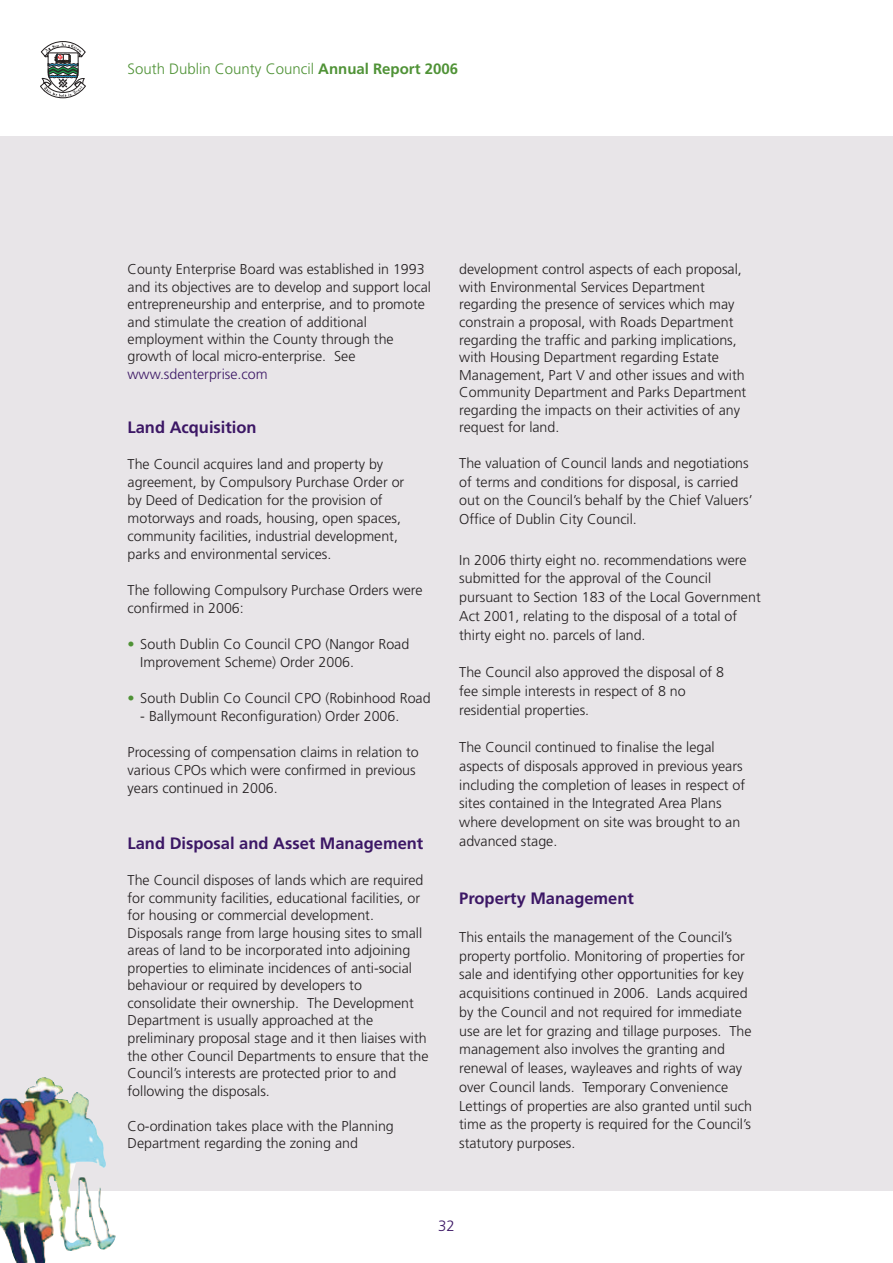
<style>
.page{position:relative;width:893px;height:1263px;background:#fff}
.page>*{position:absolute;margin:0;border:0;box-sizing:border-box;transform-origin:0 0}
.t1{font:700 16.5px "Frutiger";color:#3c1765}
.t2{font:300 15px "Frutiger";color:#4f9236}
.t3{font:300 15px "Frutiger";color:#3c1765}
.t4{font:300 14.25px/18.8px "Frutiger";color:#231f20}
.t5{font:300 14.25px "Frutiger";color:#3c1765}
.s1{font-weight:700}
.s2{color:#4f9236}
</style>
<div class="page">
<div style="left:0;top:136px;width:893px;height:1055px;background:#e8e5e8"></div>
<svg style="left:40px;top:41px;width:46px;height:57px"></svg>
<img style="left:0;top:1077px;width:116px;height:186px">
<p class="t2" style="left:128px;top:63px;width:332px">South Dublin County Council <span class="s1">Annual Report 2006</span></p>
<p class="t4" style="left:128px;top:262px;width:305px;line-height:17.4px">County Enterprise Board was established in 1993 and its objectives are to develop and support local entrepreneurship and enterprise, and to promote and stimulate the creation of additional employment within the County through the growth of local micro-enterprise. See</p>
<p class="t5" style="left:128px;top:368px;width:141px">www.sdenterprise.com</p>
<p class="t1" style="left:128px;top:420px;width:131px">Land Acquisition</p>
<p class="t4" style="left:128px;top:456px;width:278px;line-height:18px">The Council acquires land and property by agreement, by Compulsory Purchase Order or by Deed of Dedication for the provision of motorways and roads, housing, open spaces, community facilities, industrial development, parks and environmental services.</p>
<p class="t4" style="left:128px;top:582px;width:296px;line-height:18px">The following Compulsory Purchase Orders were confirmed in 2006:</p>
<p class="t4" style="left:140px;top:636px;width:270px;line-height:18px;text-indent:-13px"><span class="s2">•</span> South Dublin Co Council CPO (Nangor Road<br>Improvement Scheme) Order 2006.</p>
<p class="t4" style="left:128px;top:690px;width:305px"><span class="s2">•</span> South Dublin Co Council CPO (Robinhood Road</p>
<p class="t4" style="left:140px;top:708px;width:261px">- Ballymount Reconfiguration) Order 2006.</p>
<p class="t4" style="left:128px;top:744px;width:293px;line-height:18px">Processing of compensation claims in relation to various CPOs which were confirmed in previous years continued in 2006.</p>
<p class="t1" style="left:128px;top:836px;width:297px">Land Disposal and Asset Management</p>
<p class="t4" style="left:128px;top:872px;width:302px;line-height:17.5px">The Council disposes of lands which are required for community facilities, educational facilities, or for housing or commercial development.<br>Disposals range from large housing sites to small areas of land to be incorporated into adjoining properties to eliminate incidences of anti-social behaviour or required by developers to consolidate their ownership. The Development Department is usually approached at the preliminary proposal stage and it then liaises with the other Council Departments to ensure that the Council’s interests are protected prior to and following the disposals.</p>
<p class="t4" style="left:128px;top:1118px;width:268px;line-height:17.5px">Co-ordination takes place with the Planning<br>Department regarding the zoning and</p>
<p class="t4" style="left:459px;top:262px;width:289px;line-height:17.5px">development control aspects of each proposal, with Environmental Services Department regarding the presence of services which may constrain a proposal, with Roads Department regarding the traffic and parking implications, with Housing Department regarding Estate Management, Part V and other issues and with Community Department and Parks Department regarding the impacts on their activities of any request for land.</p>
<p class="t4" style="left:459px;top:455px;width:295px">The valuation of Council lands and negotiations of terms and conditions for disposal, is carried out on the Council’s behalf by the Chief Valuers’ Office of Dublin City Council.</p>
<p class="t4" style="left:459px;top:551px;width:303px">In 2006 thirty eight no. recommendations were submitted for the approval of the Council pursuant to Section 183 of the Local Government Act 2001, relating to the disposal of a total of thirty eight no. parcels of land.</p>
<p class="t4" style="left:459px;top:664px;width:266px">The Council also approved the disposal of 8 fee simple interests in respect of 8 no residential properties.</p>
<p class="t4" style="left:459px;top:739px;width:287px">The Council continued to finalise the legal aspects of disposals approved in previous years including the completion of leases in respect of sites contained in the Integrated Area Plans where development on site was brought to an advanced stage.</p>
<p class="t1" style="left:459px;top:891px;width:176px">Property Management</p>
<p class="t4" style="left:459px;top:929px;width:294px">This entails the management of the Council’s property portfolio. Monitoring of properties for sale and identifying other opportunities for key acquisitions continued in 2006. Lands acquired by the Council and not required for immediate use are let for grazing and tillage purposes. The management also involves the granting and renewal of leases, wayleaves and rights of way over Council lands. Temporary Convenience Lettings of properties are also granted until such time as the property is required for the Council’s statutory purposes.</p>
<p class="t3" style="left:438px;top:1219px;width:18px">32</p>
</div>
